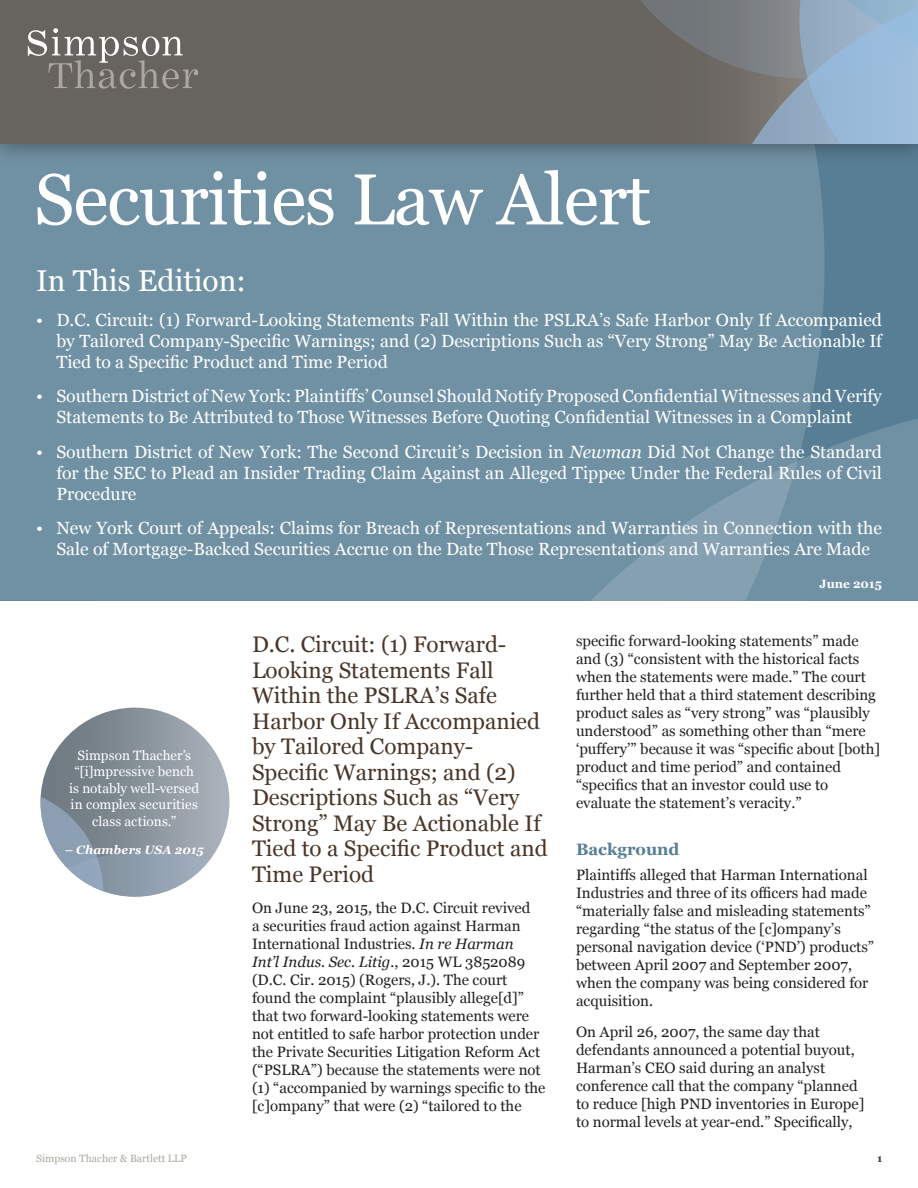
<style>
.page{position:relative;width:918px;height:1188px;background:#fff}
.page>*{position:absolute;margin:0;border:0;box-sizing:border-box;transform-origin:0 0}
.Section_Head{font:72px "Georgia";letter-spacing:-.015em;color:#fff}
.In_This_Issue{font:30px "Georgia";color:#fff}
.Head_Level_2{font:22.5px/25.5px "Georgia";color:#4a3628}
.t1{font:17.7px/21px "Georgia";color:#fff;text-align:justify}
.Subhead7533{font:700 16.5px "Georgia";color:#577e95}
.Standard_Text{font:15px/18px "Georgia";color:#231f20}
.t2{font:13.5px/16.5px "Georgia";letter-spacing:.01em;color:#fff;text-align:center}
.t3{font:italic 700 12px "Georgia";letter-spacing:.015em;color:#fff}
.t4{font:700 12px "Georgia";color:#fff}
.t5{font:10.5px "Georgia";color:#aca89f}
.t6{font:700 10.5px "Georgia";color:#493728}
.s1{font-style:italic}
</style>
<div class="page">
<div style="left:0;top:0;width:918px;height:601px;background:#577e95"></div>
<div style="left:0;top:166px;width:825px;height:435px;background:#7091a4"></div>
<svg style="left:590px;top:418px;width:328px;height:183px;background:#7393a6"></svg>
<div style="left:0;top:0;width:918px;height:166px;background:#231f20;opacity:.6"></div>
<div style="left:0;top:0;width:918px;height:144px;background:#67635e"></div>
<svg style="left:640px;top:0;width:278px;height:144px"></svg>
<svg style="left:28px;top:28px;width:170px;height:61px"></svg>
<div style="left:40px;top:708px;width:190px;height:189px;background:linear-gradient(to right,#69737b,#acb4bd);border-radius:95px"></div>
<svg style="left:40px;top:788px;width:190px;height:109px"></svg>
<p class="Section_Head" style="left:34px;top:147px;width:618px">Securities Law Alert</p>
<p class="In_This_Issue" style="left:36px;top:259px;width:211px">In This Edition:</p>
<p class="t1" style="left:56px;top:308px;width:827px;text-indent:-20px">• D.C. Circuit: (1) Forward-Looking Statements Fall Within the PSLRA’s Safe Harbor Only If Accompanied by Tailored Company-Specific Warnings; and (2) Descriptions Such as “Very Strong” May Be Actionable If Tied to a Specific Product and Time Period</p>
<p class="t1" style="left:36px;top:385px;width:847px;text-align:center">• Southern District of New York: Plaintiffs’ Counsel Should Notify Proposed Confidential Witnesses and Verify<br>Statements to Be Attributed to Those Witnesses Before Quoting Confidential Witnesses in a Complaint</p>
<p class="t1" style="left:56px;top:440px;width:827px;text-indent:-20px">• Southern District of New York: The Second Circuit’s Decision in <span class="s1">Newman</span> Did Not Change the Standard for the SEC to Plead an Insider Trading Claim Against an Alleged Tippee Under the Federal Rules of Civil Procedure</p>
<p class="t1" style="left:36px;top:517px;width:847px;text-align:center">• New York Court of Appeals: Claims for Breach of Representations and Warranties in Connection with the<br>Sale of Mortgage-Backed Securities Accrue on the Date Those Representations and Warranties Are Made</p>
<p class="t4" style="left:820px;top:575px;width:64px">June 2015</p>
<p class="t2" style="left:69px;top:746px;width:132px">Simpson Thacher’s “[i]mpressive bench is notably well-versed in complex securities class actions.”</p>
<p class="t3" style="left:65px;top:841px;width:141px">– Chambers USA 2015</p>
<p class="Head_Level_2" style="left:252px;top:631px;width:297px">D.C. Circuit: (1) Forward-<br>Looking Statements Fall<br>Within the PSLRA’s Safe<br>Harbor Only If Accompanied by Tailored Company-<br>Specific Warnings; and (2)<br>Descriptions Such as “Very<br>Strong” May Be Actionable If<br>Tied to a Specific Product and<br>Time Period</p>
<p class="Standard_Text" style="left:252px;top:898px;width:295px">On June 23, 2015, the D.C. Circuit revived<br>a securities fraud action against Harman International Industries. <span class="s1">In re Harman<br>Int’l Indus. Sec. Litig.</span>, 2015 WL 3852089 (D.C. Cir. 2015) (Rogers, J.). The court found the complaint “plausibly allege[d]” that two forward-looking statements were not entitled to safe harbor protection under the Private Securities Litigation Reform Act (“PSLRA”) because the statements were not (1) “accompanied by warnings specific to the [c]ompany” that were (2) “tailored to the</p>
<p class="Standard_Text" style="left:576px;top:632px;width:306px">specific forward-looking statements” made and (3) “consistent with the historical facts when the statements were made.” The court further held that a third statement describing product sales as “very strong” was “plausibly understood” as something other than “mere ‘puffery’” because it was “specific about [both] product and time period” and contained “specifics that an investor could use to evaluate the statement’s veracity.”</p>
<p class="Subhead7533" style="left:576px;top:837px;width:105px">Background</p>
<p class="Standard_Text" style="left:576px;top:865px;width:300px">Plaintiffs alleged that Harman International Industries and three of its officers had made “materially false and misleading statements” regarding “the status of the [c]ompany’s personal navigation device (‘PND’) products” between April 2007 and September 2007, when the company was being considered for acquisition.</p>
<p class="Standard_Text" style="left:576px;top:1022px;width:290px">On April 26, 2007, the same day that defendants announced a potential buyout, Harman’s CEO said during an analyst conference call that the company “planned to reduce [high PND inventories in Europe] to normal levels at year-end.” Specifically,</p>
<p class="t5" style="left:36px;top:1151px;width:152px">Simpson Thacher &amp; Bartlett LLP</p>
<p class="t6" style="left:877px;top:1151px;width:7px">1</p>
</div>
